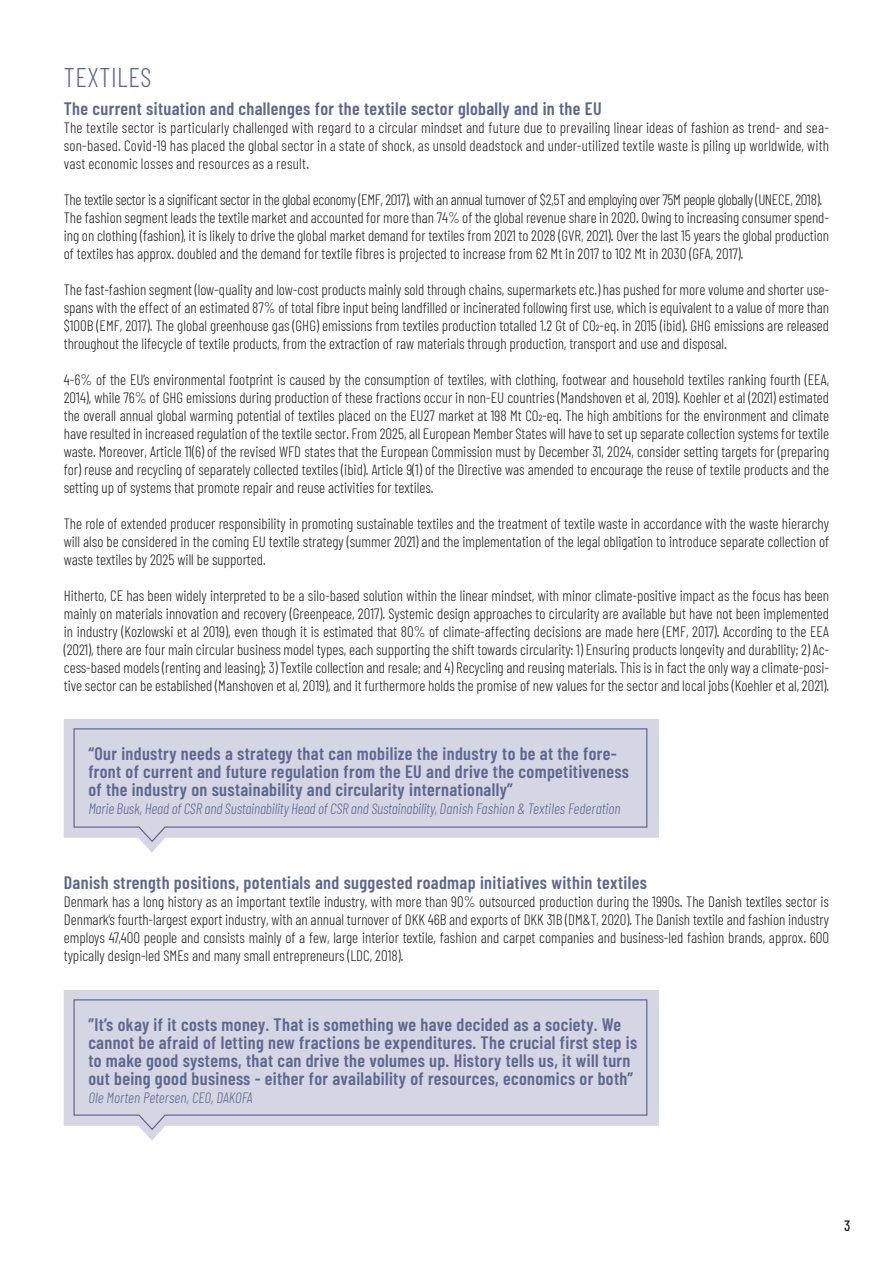
<style>
.page{position:relative;width:893px;height:1263px;background:#fff}
.page>*{position:absolute;margin:0;border:0;box-sizing:border-box;transform-origin:0 0}
.Rubrik_2-18_20{font:300 27px "Barlow Condensed";letter-spacing:.02em;color:#5e6790}
.Mellemrubrik_12_12{font:600 18px/18px "Barlow Condensed";letter-spacing:.02em;color:#5e6790}
.Brød_10_12{font:300 15px/18px "Barlow Condensed";color:#231f20;text-align:justify}
.Brød_10_12-2{font:300 15px "Barlow Condensed";letter-spacing:-.02em;color:#231f20}
.Brød_10_12-3{font:italic 300 15px "Barlow Condensed";letter-spacing:-.005em;color:#5e6790}
.t1{font:500 15px "Barlow Condensed";color:#231f20}
.s1{font-style:italic}
</style>
<div class="page">
<svg style="left:64px;top:719px;width:595px;height:134px;fill:#d4d6e4"></svg>
<svg style="left:73px;top:728px;width:575px;height:115px;background:#d2d5e3"></svg>
<svg style="left:64px;top:990px;width:595px;height:151px;fill:#d4d6e4"></svg>
<svg style="left:73px;top:999px;width:575px;height:132px;background:#d3d5e3"></svg>
<p class="Rubrik_2-18_20" style="left:64px;top:58px;width:89px">TEXTILES</p>
<p class="Mellemrubrik_12_12" style="left:64px;top:98px;width:539px">The current situation and challenges for the textile sector globally and in the EU</p>
<p class="Brød_10_12" style="left:64px;top:117px;width:767px">The textile sector is particularly challenged with regard to a circular mindset and future due to prevailing linear ideas of fashion as trend- and sea&shy;son-based. Covid-19 has placed the global sector in a state of shock, as unsold deadstock and under-utilized textile waste is piling up worldwide, with vast economic losses and resources as a result.</p>
<p class="Brød_10_12-2" style="left:64px;top:188px;width:760px">The textile sector is a significant sector in the global economy (EMF, 2017), with an annual turnover of $2,5T and employing over 75M people globally (UNECE, 2018).</p>
<p class="Brød_10_12" style="left:64px;top:207px;width:767px">The fashion segment leads the textile market and accounted for more than 74% of the global revenue share in 2020. Owing to increasing consumer spend&shy;ing on clothing (fashion), it is likely to drive the global market demand for textiles from 2021 to 2028 (GVR, 2021). Over the last 15 years the global production of textiles has approx. doubled and the demand for textile fibres is projected to increase from 62 Mt in 2017 to 102 Mt in 2030 (GFA, 2017)<span class="s1">.</span></p>
<p class="Brød_10_12" style="left:64px;top:279px;width:767px">The fast-fashion segment (low-quality and low-cost products mainly sold through chains, supermarkets etc.) has pushed for more volume and shorter use&shy;spans with the effect of an estimated 87% of total fibre input being landfilled or incinerated following first use, which is equivalent to a value of more than $100B (EMF, 2017). The global greenhouse gas (GHG) emissions from textiles production totalled 1.2 Gt of CO2-eq. in 2015 (ibid). GHG emissions are released throughout the lifecycle of textile products, from the extraction of raw materials through production, transport and use and disposal.</p>
<p class="Brød_10_12" style="left:64px;top:369px;width:767px">4-6% of the EU’s environmental footprint is caused by the consumption of textiles, with clothing, footwear and household textiles ranking fourth (EEA, 2014), while 76% of GHG emissions during production of these fractions occur in non-EU countries (Mandshoven et al, 2019). Koehler et al (2021) estimated the overall annual global warming potential of textiles placed on the EU27 market at 198 Mt CO2-eq. The high ambitions for the environment and climate have resulted in increased regulation of the textile sector. From 2025, all European Member States will have to set up separate collection systems for textile waste. Moreover, Article 11(6) of the revised WFD states that the European Commission must by December 31, 2024, consider setting targets for (preparing for) reuse and recycling of separately collected textiles (ibid). Article 9(1) of the Directive was amended to encourage the reuse of textile products and the setting up of systems that promote repair and reuse activities for textiles.</p>
<p class="Brød_10_12" style="left:64px;top:513px;width:767px">The role of extended producer responsibility in promoting sustainable textiles and the treatment of textile waste in accordance with the waste hierarchy will also be considered in the coming EU textile strategy (summer 2021) and the implementation of the legal obligation to introduce separate collection of waste textiles by 2025 will be supported.</p>
<p class="Brød_10_12" style="left:64px;top:585px;width:767px">Hitherto, CE has been widely interpreted to be a silo-based solution within the linear mindset, with minor climate-positive impact as the focus has been mainly on materials innovation and recovery (Greenpeace, 2017). Systemic design approaches to circularity are available but have not been implemented in industry (Kozlowski et al 2019), even though it is estimated that 80% of climate-affecting decisions are made here (EMF, 2017). According to the EEA (2021), there are four main circular business model types, each supporting the shift towards circularity: 1) Ensuring products longevity and durability; 2) Ac&shy;cess-based models (renting and leasing); 3) Textile collection and resale; and 4) Recycling and reusing materials. This is in fact the only way a climate-posi&shy;tive sector can be established (Manshoven et al, 2019), and it furthermore holds the promise of new values for the sector and local jobs (Koehler et al, 2021).</p>
<p class="Mellemrubrik_12_12" style="left:88px;top:743px;width:542px">“Our industry needs a strategy that can mobilize the industry to be at the fore&shy;front of current and future regulation from the EU and drive the competitiveness of the industry on sustainability and circularity internationally”</p>
<p class="Brød_10_12-3" style="left:88px;top:798px;width:534px">Marie Busk, Head of CSR and Sustainability Head of CSR and Sustainability, Danish Fashion &amp; Textiles Federation</p>
<p class="Mellemrubrik_12_12" style="left:64px;top:872px;width:585px">Danish strength positions, potentials and suggested roadmap initiatives within textiles</p>
<p class="Brød_10_12" style="left:64px;top:891px;width:767px">Denmark has a long history as an important textile industry, with more than 90% outsourced production during the 1990s. The Danish textiles sector is Denmark’s fourth-largest export industry, with an annual turnover of DKK 46B and exports of DKK 31B (DM&amp;T, 2020). The Danish textile and fashion industry employs 47,400 people and consists mainly of a few, large interior textile, fashion and carpet companies and business-led fashion brands, approx. 600 typically design-led SMEs and many small entrepreneurs (LDC, 2018).</p>
<p class="Mellemrubrik_12_12" style="left:88px;top:1014px;width:550px">”It’s okay if it costs money. That is something we have decided as a society. We cannot be afraid of letting new fractions be expenditures. The crucial first step is to make good systems, that can drive the volumes up. History tells us, it will turn out being good business - either for availability of resources, economics or both”</p>
<p class="Brød_10_12-3" style="left:88px;top:1087px;width:166px">Ole Morten Petersen, CEO, DAKOFA</p>
<p class="t1" style="left:844px;top:1215px;width:8px">3</p>
</div>
